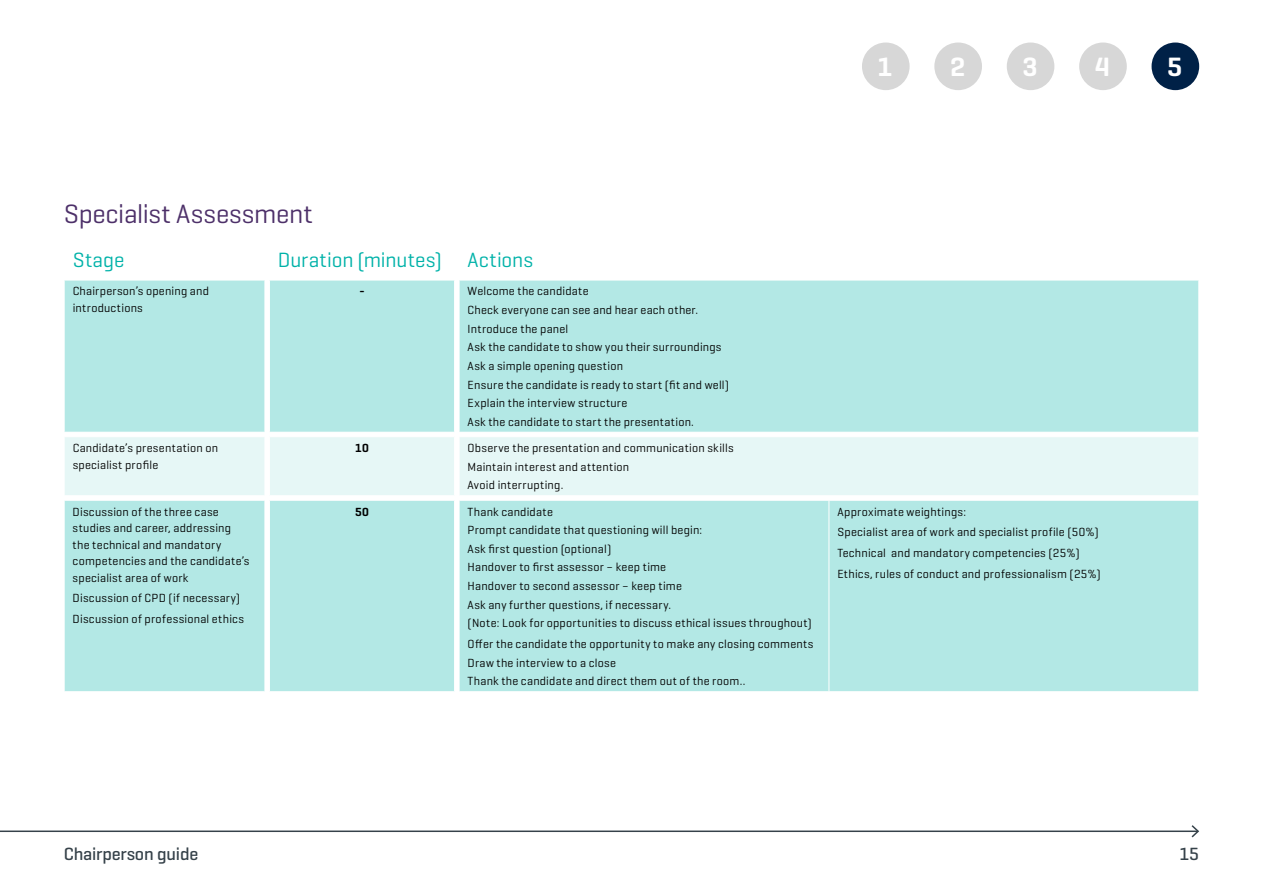
<style>
.page{position:relative;width:1263px;height:893px;background:#fff}
.page>*{position:absolute;margin:0;border:0;box-sizing:border-box;transform-origin:0 0}
.t1{font:27px "Geogrotesque";letter-spacing:-.01em;color:#4d3069}
.t2{font:600 27px "Geogrotesque";color:#fff}
.t3{font:21px "Geogrotesque";color:#00b2a9}
.t4{font:500 18px "Geogrotesque";letter-spacing:-.01em;color:#36424a}
.t5{font:12px/18.6px "Geogrotesque";letter-spacing:.02em;color:#000}
.t6{font:600 12px "Geogrotesque";color:#000}
</style>
<div class="page">
<hr style="left:0;top:830px;width:1198px;height:2px;background:#36424a">
<svg style="left:1190px;top:825px;width:9px;height:13px"></svg>
<div style="left:1151px;top:43px;width:48px;height:47px;background:#002147;border-radius:50%"></div>
<div style="left:934px;top:43px;width:48px;height:47px;background:#d7d7d7;border-radius:50%"></div>
<div style="left:862px;top:43px;width:47px;height:47px;background:#d7d7d7;border-radius:50%"></div>
<div style="left:1079px;top:43px;width:48px;height:47px;background:#d7d7d7;border-radius:50%"></div>
<div style="left:1007px;top:43px;width:47px;height:47px;background:#d7d7d7;border-radius:50%"></div>
<div style="left:65px;top:281px;width:1133px;height:151px;background:#b3e8e5"></div>
<div style="left:65px;top:501px;width:1133px;height:190px;background:#b3e8e5"></div>
<div style="left:65px;top:437px;width:1133px;height:58px;background:#e6f7f6"></div>
<svg style="left:65px;top:280px;width:389px;height:1px"></svg>
<hr style="left:265px;top:280px;width:1px;height:152px;background:#fff">
<hr style="left:269px;top:280px;width:1px;height:152px;background:#fff">
<hr style="left:454px;top:280px;width:1px;height:152px;background:#fff">
<hr style="left:459px;top:280px;width:1px;height:152px;background:#fff">
<hr style="left:265px;top:437px;width:1px;height:58px;background:#fff">
<hr style="left:269px;top:437px;width:1px;height:58px;background:#fff">
<hr style="left:454px;top:437px;width:1px;height:58px;background:#fff">
<hr style="left:459px;top:437px;width:1px;height:58px;background:#fff">
<hr style="left:265px;top:501px;width:1px;height:190px;background:#fff">
<hr style="left:269px;top:501px;width:1px;height:190px;background:#fff">
<hr style="left:454px;top:501px;width:1px;height:190px;background:#fff">
<hr style="left:459px;top:501px;width:1px;height:190px;background:#fff">
<hr style="left:828px;top:501px;width:1px;height:190px;background:#fff">
<h1 class="t2" style="left:878px;top:50px;width:17px">1</h1>
<h1 class="t2" style="left:950px;top:50px;width:17px">2</h1>
<h1 class="t2" style="left:1022px;top:50px;width:17px">3</h1>
<h1 class="t2" style="left:1095px;top:50px;width:17px">4</h1>
<h1 class="t2" style="left:1167px;top:50px;width:17px">5</h1>
<h1 class="t1" style="left:64px;top:197px;width:251px">Specialist Assessment</h1>
<h2 class="t3" style="left:73px;top:247px;width:53px">Stage</h2>
<h2 class="t3" style="left:278px;top:247px;width:257px">Duration (minutes) Actions</h2>
<p class="t5" style="left:73px;top:283px;width:138px;line-height:16.5px">Chairperson’s opening and introductions</p>
<p class="t6" style="left:359px;top:284px;width:7px">-</p>
<p class="t5" style="left:468px;top:282px;width:263px">Welcome the candidate<br>Check everyone can see and hear each other.<br>Introduce the panel<br>Ask the candidate to show you their surroundings Ask a simple opening question<br>Ensure the candidate is ready to start (fit and well)<br>Explain the interview structure<br>Ask the candidate to start the presentation.</p>
<p class="t5" style="left:73px;top:439px;width:147px;line-height:16.5px">Candidate’s presentation on specialist profile</p>
<p class="t6" style="left:355px;top:440px;width:15px">10</p>
<p class="t5" style="left:468px;top:438px;width:267px">Observe the presentation and communication skills<br>Maintain interest and attention<br>Avoid interrupting.</p>
<p class="t5" style="left:73px;top:503px;width:178px;line-height:16.5px">Discussion of the three case studies and career, addressing the technical and mandatory competencies and the candidate’s specialist area of work</p>
<p class="t5" style="left:73px;top:587px;width:173px;line-height:20.7px">Discussion of CPD (if necessary)<br>Discussion of professional ethics</p>
<p class="t6" style="left:355px;top:504px;width:15px">50</p>
<p class="t5" style="left:468px;top:502px;width:345px">Thank candidate<br>Prompt candidate that questioning will begin:<br>Ask first question (optional)<br>Handover to first assessor – keep time<br>Handover to second assessor – keep time<br>Ask any further questions, if necessary.<br>(Note: Look for opportunities to discuss ethical issues throughout)</p>
<p class="t5" style="left:468px;top:634px;width:347px">Offer the candidate the opportunity to make any closing comments<br>Draw the interview to a close<br>Thank the candidate and direct them out of the room..</p>
<p class="t5" style="left:837px;top:501px;width:265px;line-height:20.7px">Approximate weightings:<br>Specialist area of work and specialist profile (50%)<br>Technical and mandatory competencies (25%)<br>Ethics, rules of conduct and professionalism (25%)</p>
<h3 class="t4" style="left:64px;top:842px;width:136px">Chairperson guide</h3>
<h3 class="t4" style="left:1179px;top:842px;width:21px">15</h3>
</div>
